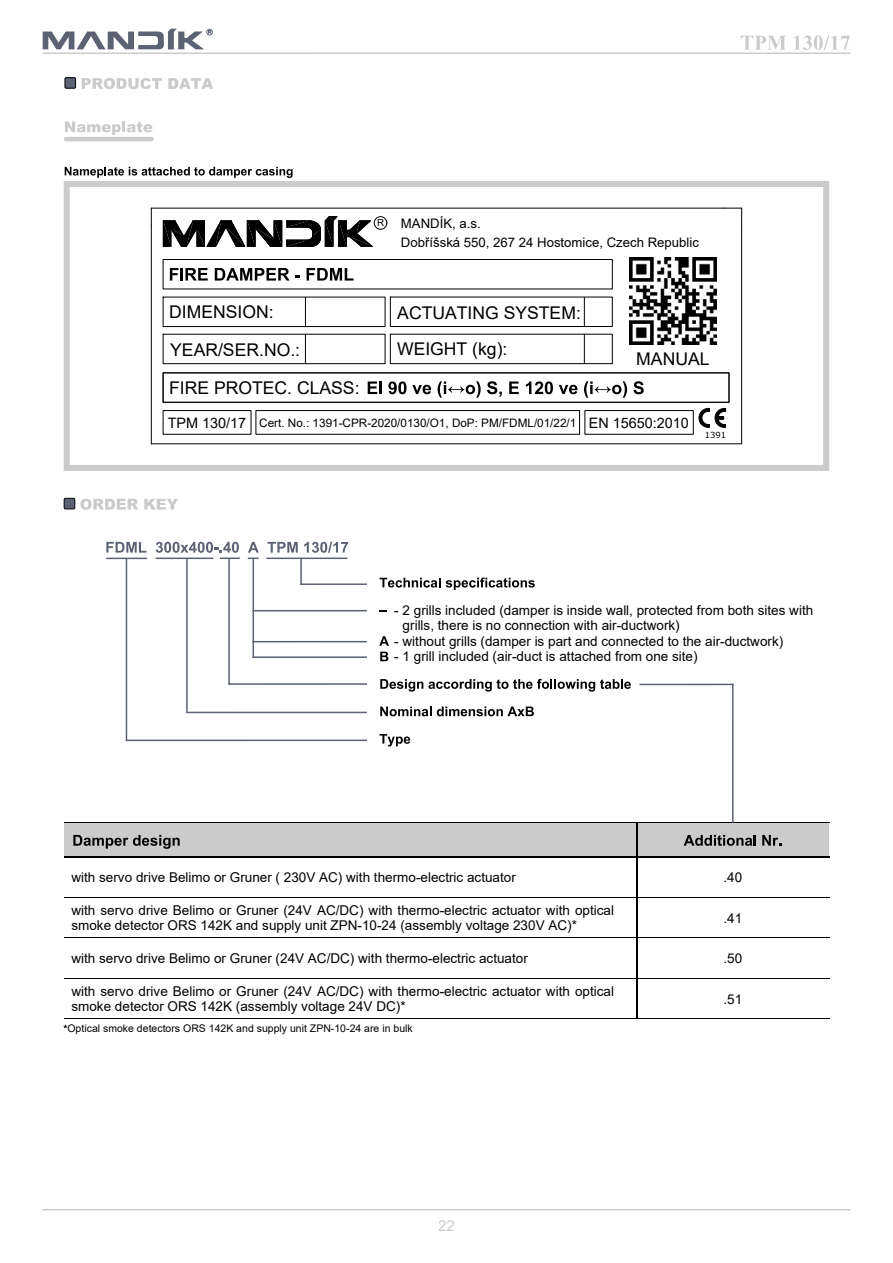
<style>
.page{position:relative;width:893px;height:1263px;background:#fff}
.page>*{position:absolute;margin:0;border:0;box-sizing:border-box;transform-origin:0 0}
.t1{font:17.55px "Arial";color:#000}
.t2{font:15px "Arial";color:#cbcbcb}
.t3{font:14.4px "Arial";color:#000}
.t4{font:13.5px/15.5px "Arial";color:#000}
.t5{font:13.2px "Arial";color:#000}
.t6{font:11.7px "Arial";color:#000}
.t7{font:10.5px "Arial";color:#000}
.t8{font:9.75px "Arial";color:#000}
.t9{font:8.4px "Verdana";color:#000}
</style>
<div class="page">
<svg style="left:741px;top:36px;width:45px;height:14px"></svg>
<svg style="left:793px;top:35px;width:57px;height:15px"></svg>
<svg style="left:43px;top:29px;width:170px;height:20px"></svg>
<hr style="left:43px;top:53px;width:807px;height:1px;background:#cbcbcb">
<hr style="left:43px;top:1209px;width:807px;height:1px;background:#cbcbcb">
<svg style="left:82px;top:78px;width:80px;height:11px"></svg>
<svg style="left:168px;top:78px;width:45px;height:11px"></svg>
<div style="left:65px;top:77px;width:11px;height:12px;background:#5a6273;border:1px solid #000"></div>
<svg style="left:65px;top:121px;width:87px;height:14px"></svg>
<hr style="left:66px;top:137px;width:86px;height:4px;background:#cbcbcb">
<svg style="left:80px;top:499px;width:58px;height:11px"></svg>
<svg style="left:144px;top:499px;width:34px;height:10px"></svg>
<div style="left:64px;top:498px;width:11px;height:11px;background:#5a6273;border:1px solid #000"></div>
<svg style="left:65px;top:167px;width:228px;height:11px"></svg>
<div style="left:64px;top:181px;width:765px;height:290px;border:6px solid #cbcbcb"></div>
<div style="left:64px;top:823px;width:572px;height:34px;background:#cbcbcb"></div>
<div style="left:636px;top:823px;width:193px;height:34px;background:#cbcbcb"></div>
<svg style="left:73px;top:835px;width:107px;height:14px"></svg>
<svg style="left:684px;top:835px;width:72px;height:11px"></svg>
<svg style="left:762px;top:835px;width:19px;height:11px"></svg>
<hr style="left:64px;top:822px;width:573px;height:1px;background:#000">
<hr style="left:636px;top:822px;width:193px;height:1px;background:#000">
<hr style="left:64px;top:856px;width:573px;height:2px;background:#000">
<hr style="left:636px;top:856px;width:193px;height:2px;background:#000">
<hr style="left:64px;top:897px;width:573px;height:1px;background:#000">
<hr style="left:636px;top:897px;width:193px;height:1px;background:#000">
<hr style="left:64px;top:937px;width:573px;height:1px;background:#000">
<hr style="left:636px;top:937px;width:193px;height:1px;background:#000">
<hr style="left:64px;top:978px;width:573px;height:1px;background:#000">
<hr style="left:636px;top:978px;width:193px;height:1px;background:#000">
<hr style="left:64px;top:1018px;width:573px;height:1px;background:#000">
<hr style="left:636px;top:1018px;width:193px;height:1px;background:#000">
<hr style="left:636px;top:823px;width:1px;height:33px;background:#000">
<hr style="left:636px;top:858px;width:1px;height:39px;background:#000">
<hr style="left:636px;top:898px;width:1px;height:39px;background:#000">
<hr style="left:636px;top:938px;width:1px;height:40px;background:#000">
<hr style="left:636px;top:978px;width:1px;height:40px;background:#000">
<hr style="left:300px;top:583px;width:67px;height:2px;background:#5a6273">
<svg style="left:380px;top:577px;width:155px;height:13px"></svg>
<svg style="left:379px;top:636px;width:10px;height:10px"></svg>
<svg style="left:380px;top:652px;width:8px;height:9px"></svg>
<svg style="left:380px;top:679px;width:43px;height:13px"></svg>
<svg style="left:429px;top:679px;width:202px;height:13px"></svg>
<svg style="left:380px;top:706px;width:154px;height:10px"></svg>
<svg style="left:380px;top:734px;width:30px;height:12px"></svg>
<hr style="left:228px;top:683px;width:139px;height:2px;background:#5a6273">
<hr style="left:187px;top:712px;width:180px;height:1px;background:#5a6273">
<hr style="left:126px;top:739px;width:241px;height:2px;background:#5a6273">
<hr style="left:300px;top:558px;width:2px;height:27px;background:#5a6273">
<hr style="left:266px;top:557px;width:81px;height:2px;background:#5a6273">
<svg style="left:106px;top:542px;width:40px;height:11px"></svg>
<svg style="left:156px;top:542px;width:83px;height:11px"></svg>
<svg style="left:267px;top:542px;width:31px;height:11px"></svg>
<svg style="left:304px;top:542px;width:44px;height:11px"></svg>
<hr style="left:228px;top:558px;width:2px;height:127px;background:#5a6273">
<hr style="left:220px;top:557px;width:20px;height:2px;background:#5a6273">
<hr style="left:186px;top:558px;width:2px;height:155px;background:#5a6273">
<hr style="left:156px;top:557px;width:57px;height:2px;background:#5a6273">
<hr style="left:106px;top:558px;width:41px;height:1px;background:#5a6273">
<hr style="left:126px;top:558px;width:1px;height:183px;background:#5a6273">
<hr style="left:639px;top:684px;width:94px;height:1px;background:#5a6273">
<svg style="left:248px;top:542px;width:11px;height:17px"></svg>
<hr style="left:253px;top:558px;width:1px;height:100px;background:#5a6273">
<hr style="left:253px;top:610px;width:114px;height:1px;background:#5a6273">
<hr style="left:253px;top:641px;width:114px;height:1px;background:#5a6273">
<hr style="left:253px;top:656px;width:114px;height:2px;background:#5a6273">
<hr style="left:732px;top:684px;width:2px;height:138px;background:#5a6273">
<hr style="left:741px;top:208px;width:1px;height:236px;background:#000">
<hr style="left:151px;top:208px;width:1px;height:236px;background:#000">
<hr style="left:151px;top:443px;width:591px;height:1px;background:#000">
<div style="left:163px;top:297px;width:222px;height:30px;border:1px solid #000"></div>
<hr style="left:151px;top:208px;width:591px;height:1px;background:#000">
<svg style="left:162px;top:216px;width:212px;height:31px"></svg>
<svg style="left:170px;top:268px;width:38px;height:13px"></svg>
<svg style="left:215px;top:268px;width:85px;height:13px"></svg>
<svg style="left:307px;top:268px;width:47px;height:13px"></svg>
<svg style="left:715px;top:408px;width:11px;height:19px"></svg>
<svg style="left:699px;top:408px;width:10px;height:19px"></svg>
<svg style="left:305px;top:297px;width:1px;height:29px"></svg>
<div style="left:163px;top:259px;width:450px;height:30px;border:1px solid #000"></div>
<div style="left:374px;top:216px;width:13px;height:14px;border:1px solid #000;border-radius:50%"></div>
<svg style="left:368px;top:381px;width:14px;height:13px"></svg>
<svg style="left:388px;top:381px;width:18px;height:13px"></svg>
<svg style="left:412px;top:385px;width:19px;height:9px"></svg>
<svg style="left:438px;top:381px;width:43px;height:17px"></svg>
<svg style="left:487px;top:381px;width:15px;height:16px"></svg>
<svg style="left:509px;top:381px;width:10px;height:13px"></svg>
<svg style="left:526px;top:381px;width:27px;height:13px"></svg>
<svg style="left:559px;top:385px;width:19px;height:9px"></svg>
<svg style="left:584px;top:381px;width:43px;height:17px"></svg>
<svg style="left:633px;top:381px;width:11px;height:13px"></svg>
<div style="left:390px;top:297px;width:223px;height:30px;border:1px solid #000"></div>
<div style="left:163px;top:334px;width:222px;height:30px;border:1px solid #000"></div>
<div style="left:390px;top:334px;width:223px;height:30px;border:1px solid #000"></div>
<svg style="left:305px;top:334px;width:1px;height:29px"></svg>
<svg style="left:584px;top:297px;width:1px;height:29px"></svg>
<svg style="left:584px;top:334px;width:1px;height:29px"></svg>
<div style="left:163px;top:372px;width:566px;height:31px;border:1px solid #000"></div>
<div style="left:163px;top:410px;width:88px;height:25px;border:1px solid #000"></div>
<div style="left:255px;top:410px;width:325px;height:25px;border:1px solid #000"></div>
<div style="left:584px;top:410px;width:110px;height:25px;border:1px solid #000"></div>
<img style="left:629px;top:258px;width:87px;height:86px">
<p class="t8" style="left:377px;top:219px;width:9px">R</p>
<p class="t5" style="left:401px;top:219px;width:81px">MANDÍK, a.s.</p>
<p class="t5" style="left:401px;top:237px;width:300px">Dobříšská 550, 267 24 Hostomice, Czech Republic</p>
<p class="t1" style="left:169px;top:305px;width:106px">DIMENSION:</p>
<p class="t1" style="left:170px;top:343px;width:131px">YEAR/SER.NO.:</p>
<p class="t1" style="left:169px;top:381px;width:192px">FIRE PROTEC. CLASS:</p>
<p class="t1" style="left:397px;top:306px;width:185px">ACTUATING SYSTEM:</p>
<p class="t1" style="left:397px;top:342px;width:112px">WEIGHT (kg):</p>
<p class="t1" style="left:636px;top:352px;width:75px">MANUAL</p>
<p class="t3" style="left:168px;top:417px;width:80px">TPM 130/17</p>
<p class="t3" style="left:589px;top:417px;width:102px">EN 15650:2010</p>
<p class="t6" style="left:259px;top:419px;width:319px">Cert. No.: 1391-CPR-2020/0130/O1, DoP: PM/FDML/01/22/1</p>
<p class="t9" style="left:705px;top:432px;width:23px">1391</p>
<p class="t4" style="left:403px;top:604px;width:412px;text-indent:-8px">- 2 grills included (damper is inside wall, protected from both sites with grills, there is no connection with air-ductwork)</p>
<p class="t4" style="left:394px;top:635px;width:391px">- without grills (damper is part and connected to the air-ductwork)</p>
<p class="t4" style="left:394px;top:650px;width:305px">- 1 grill included (air-duct is attached from one site)</p>
<p class="t4" style="left:71px;top:871px;width:446px">with servo drive Belimo or Gruner ( 230V AC) with thermo-electric actuator</p>
<p class="t4" style="left:723px;top:871px;width:20px">.40</p>
<p class="t4" style="left:71px;top:904px;width:544px">with servo drive Belimo or Gruner (24V AC/DC) with thermo-electric actuator with optical smoke detector ORS 142K and supply unit ZPN-10-24 (assembly voltage 230V AC)*</p>
<p class="t4" style="left:723px;top:911px;width:20px">.41</p>
<p class="t4" style="left:71px;top:952px;width:458px">with servo drive Belimo or Gruner (24V AC/DC) with thermo-electric actuator</p>
<p class="t4" style="left:723px;top:952px;width:20px">.50</p>
<p class="t4" style="left:71px;top:984px;width:544px">with servo drive Belimo or Gruner (24V AC/DC) with thermo-electric actuator with optical smoke detector ORS 142K (assembly voltage 24V DC)*</p>
<p class="t4" style="left:723px;top:992px;width:20px">.51</p>
<p class="t7" style="left:67px;top:1025px;width:347px">Optical smoke detectors ORS 142K and supply unit ZPN-10-24 are in bulk</p>
<p class="t2" style="left:438px;top:1220px;width:18px">22</p>
</div>
